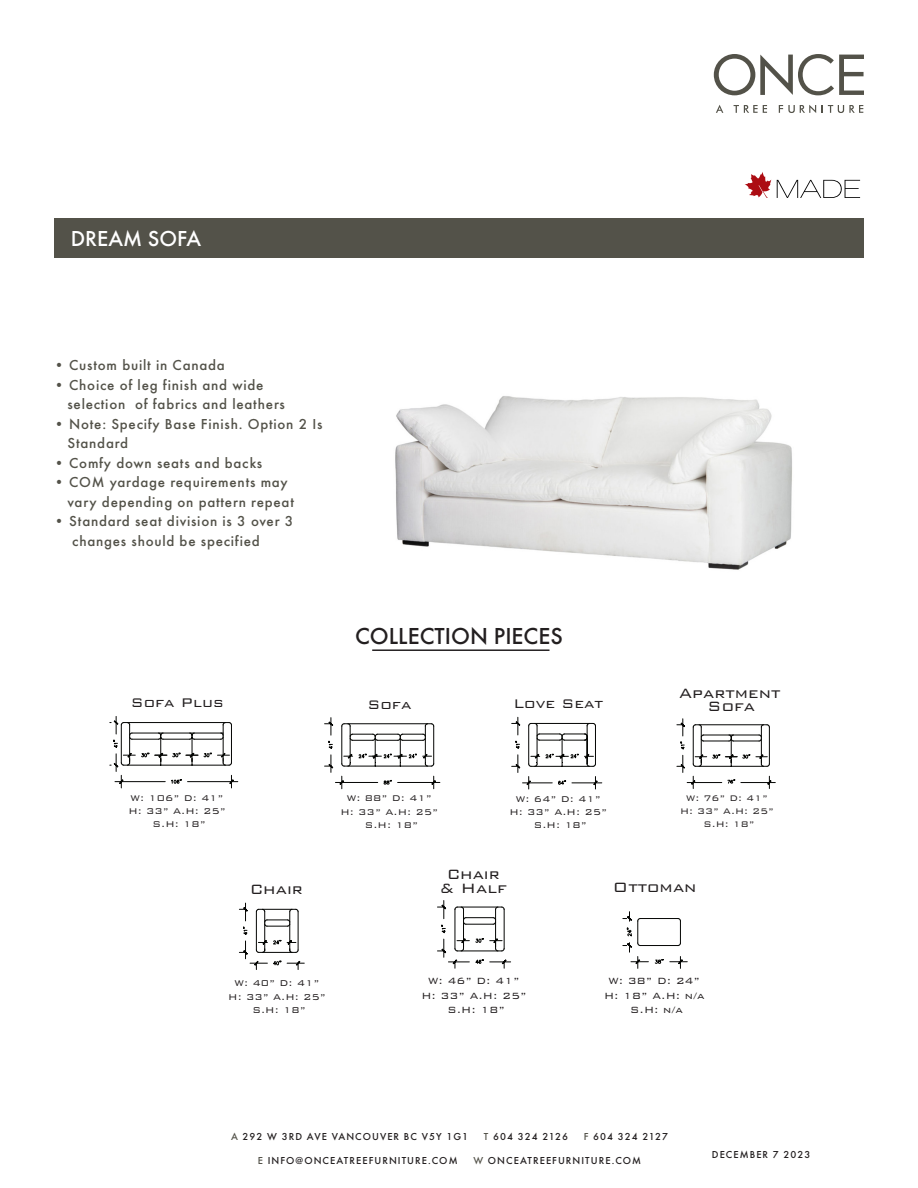
<style>
.page{position:relative;width:918px;height:1188px;background:#fff}
.page>*{position:absolute;margin:0;border:0;box-sizing:border-box;transform-origin:0 0}
.t1{font:500 24px "Futura EFCEOP";color:#231f20}
.t2{font:500 22.5px "Futura EFCEOP";color:#fff}
.t3{font:300 18px/13.8px "Bank Gothic BT";color:#231f20;text-align:center}
.t4{font:300 16.65px "Bank Gothic BT";color:#231f20}
.t5{font:300 16.5px "Bank Gothic BT";color:#231f20}
.t6{font:500 15px "Futura EFCEOP";letter-spacing:.05em;color:#535249}
.t7{font:300 12px/14.4px "Bank Gothic BT";color:#231f20;text-align:center}
.t8{font:300 11.25px/13.5px "Bank Gothic BT";color:#231f20;text-align:center}
.t9{font:300 11.1px/13.4px "Bank Gothic BT";color:#231f20;text-align:center}
.t10{font:300 10.8px/13px "Bank Gothic BT";color:#231f20;text-align:center}
.t11{font:500 10.5px "Futura EFCEOP";letter-spacing:.1em;color:#231f20}
.s1{color:#535249}
</style>
<div class="page">
<svg style="left:716px;top:105px;width:7px;height:8px"></svg>
<svg style="left:734px;top:105px;width:33px;height:8px"></svg>
<svg style="left:779px;top:105px;width:37px;height:8px"></svg>
<svg style="left:822px;top:105px;width:41px;height:8px"></svg>
<svg style="left:714px;top:54px;width:150px;height:41px"></svg>
<svg style="left:777px;top:180px;width:83px;height:18px"></svg>
<svg style="left:745px;top:172px;width:26px;height:26px"></svg>
<img style="left:395px;top:396px;width:397px;height:174px">
<div style="left:54px;top:218px;width:810px;height:39px;background:#535249"></div>
<hr style="left:372px;top:649px;width:178px;height:2px;background:#231f20">
<svg style="left:110px;top:716px;width:128px;height:72px"></svg>
<svg style="left:324px;top:717px;width:116px;height:72px"></svg>
<svg style="left:512px;top:717px;width:90px;height:72px"></svg>
<svg style="left:239px;top:903px;width:65px;height:67px"></svg>
<svg style="left:437px;top:900px;width:74px;height:68px"></svg>
<svg style="left:623px;top:912px;width:64px;height:57px"></svg>
<svg style="left:677px;top:719px;width:99px;height:70px"></svg>
<p class="t2" style="left:71px;top:224px;width:132px">DREAM SOFA</p>
<p class="t6" style="left:54px;top:356px;width:172px">• Custom built in Canada</p>
<p class="t6" style="left:54px;top:375px;width:211px">• Choice of leg finish and wide</p>
<p class="t6" style="left:68px;top:395px;width:219px">selection of fabrics and leathers</p>
<p class="t6" style="left:54px;top:414px;width:270px">• Note: Specify Base Finish. Option 2 Is</p>
<p class="t6" style="left:68px;top:434px;width:62px">Standard</p>
<p class="t6" style="left:54px;top:453px;width:210px">• Comfy down seats and backs</p>
<p class="t6" style="left:54px;top:473px;width:235px">• COM yardage requirements may</p>
<p class="t6" style="left:68px;top:492px;width:228px">vary depending on pattern repeat</p>
<p class="t6" style="left:54px;top:512px;width:241px">• Standard seat division is 3 over 3</p>
<p class="t6" style="left:72px;top:531px;width:189px">changes should be specified</p>
<p class="t4" style="left:131px;top:694px;width:95px">Sofa Plus</p>
<p class="t1" style="left:355px;top:621px;width:209px">COLLECTION PIECES</p>
<p class="t5" style="left:367px;top:696px;width:46px">Sofa</p>
<p class="t4" style="left:513px;top:695px;width:92px">Love Seat</p>
<p class="t3" style="left:679px;top:686px;width:103px;line-height:13.4px">Apartment<br>Sofa</p>
<p class="t9" style="left:129px;top:791px;width:99px">W: 106” D: 41”<br>H: 33” A.H: 25”<br>S.H: 18”</p>
<p class="t3" style="left:250px;top:882px;width:55px">Chair</p>
<p class="t9" style="left:341px;top:792px;width:99px">W: 88” D: 41”<br>H: 33” A.H: 25”<br>S.H: 18”</p>
<p class="t9" style="left:510px;top:792px;width:99px">W: 64” D: 41”<br>H: 33” A.H: 25”<br>S.H: 18”</p>
<p class="t10" style="left:680px;top:792px;width:95px">W: 76” D: 41”<br>H: 33” A.H: 25”<br>S.H: 18”</p>
<p class="t3" style="left:440px;top:867px;width:68px">Chair &amp; Half</p>
<p class="t3" style="left:613px;top:880px;width:85px">Ottoman</p>
<p class="t8" style="left:228px;top:976px;width:99px">W: 40” D: 41”<br>H: 33” A.H: 25”<br>S.H: 18”</p>
<p class="t7" style="left:421px;top:974px;width:107px">W: 46” D: 41”<br>H: 33” A.H: 25”<br>S.H: 18”</p>
<p class="t7" style="left:604px;top:974px;width:102px">W: 38” D: 24”<br>H: 18” A.H: n/a<br>S.H: n/a</p>
<p class="t11" style="left:231px;top:1130px;width:239px"><span class="s1">A</span> 292 W 3RD AVE VANCOUVER BC V5Y 1G1</p>
<p class="t11" style="left:484px;top:1130px;width:86px"><span class="s1">T</span> 604 324 2126</p>
<p class="t11" style="left:584px;top:1130px;width:86px"><span class="s1">F</span> 604 324 2127</p>
<p class="t11" style="left:258px;top:1154px;width:201px"><span class="s1">E</span> INFO@ONCEATREEFURNITURE.COM</p>
<p class="t11" style="left:473px;top:1154px;width:169px"><span class="s1">W</span> ONCEATREEFURNITURE.COM</p>
<p class="t11" style="left:712px;top:1148px;width:100px">DECEMBER 7 2023</p>
</div>
